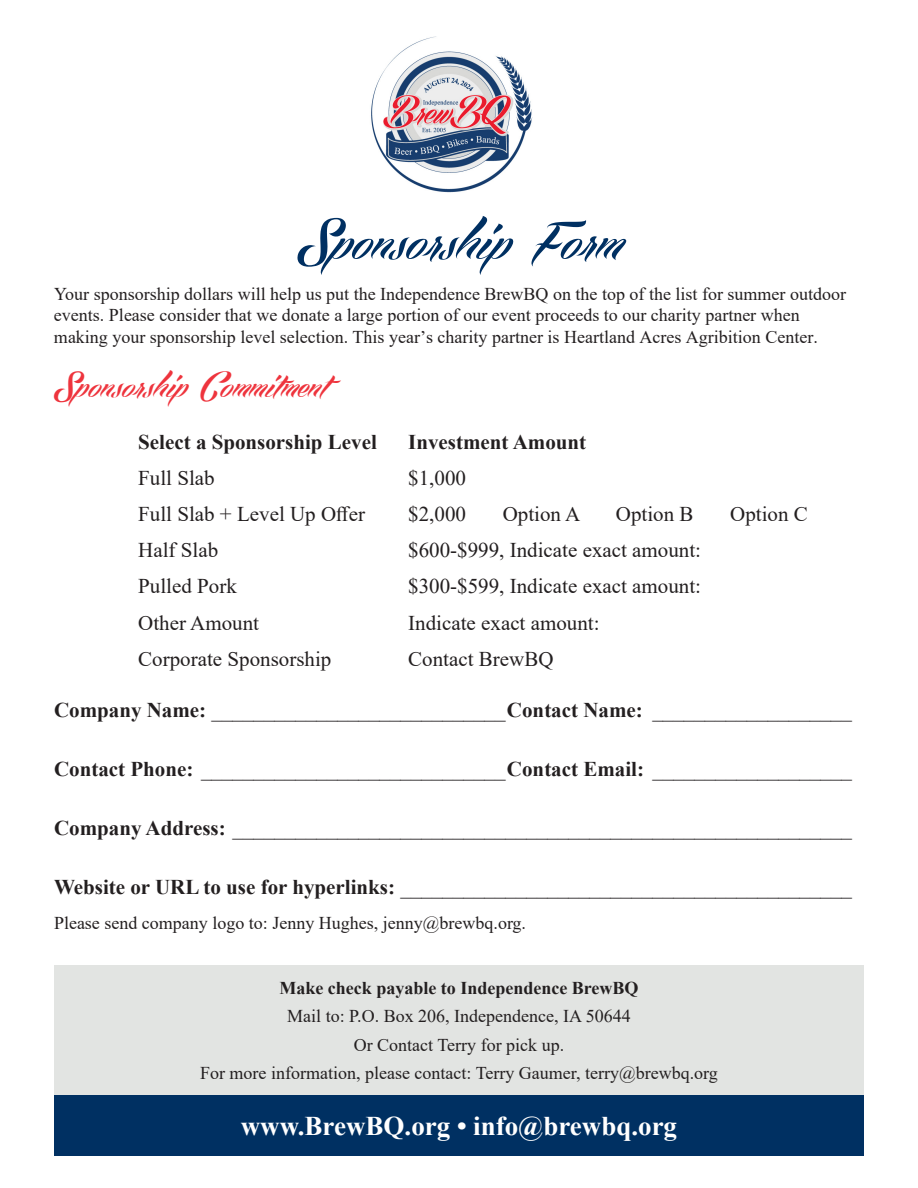
<style>
.page{position:relative;width:918px;height:1188px;background:#fff}
.page>*{position:absolute;margin:0;border:0;box-sizing:border-box;transform-origin:0 0}
.t1{font:60px "Echinos Park Script PERSONALUSEON";letter-spacing:.01em;color:#003062}
.t2{font:37.5px "Echinos Park Script PERSONALUSEON";letter-spacing:.01em;color:#ee343d}
.t3{font:700 27px "Times New Roman";color:#fff}
.t4{font:21px "Times New Roman";color:#231f20}
.t5{font:700 21px "Times New Roman";color:#231f20}
.t6{font:18px/21.6px "Times New Roman";color:#231f20}
.t7{font:700 18px "Times New Roman";color:#231f20}
.s1{font-weight:700}
</style>
<div class="page">
<div style="left:54px;top:966px;width:810px;height:129px;background:#e2e4e2"></div>
<div style="left:54px;top:1095px;width:810px;height:61px;background:#003062"></div>
<img style="left:371px;top:36px;width:162px;height:157px">
<h1 class="t1" style="left:297px;top:204px;width:325px">Sponsorship Form</h1>
<p class="t6" style="left:54px;top:282px;width:794px">Your sponsorship dollars will help us put the Independence BrewBQ on the top of the list for summer outdoor events. Please consider that we donate a large portion of our event proceeds to our charity partner when making your sponsorship level selection. This year’s charity partner is Heartland Acres Agribition Center.</p>
<h2 class="t2" style="left:54px;top:362px;width:274px">Sponsorship Commitment</h2>
<p class="t5" style="left:138px;top:426px;width:240px">Select a Sponsorship Level</p>
<p class="t5" style="left:408px;top:426px;width:179px">Investment Amount</p>
<p class="t4" style="left:138px;top:463px;width:78px">Full Slab</p>
<p class="t4" style="left:408px;top:463px;width:59px">$1,000</p>
<p class="t4" style="left:138px;top:499px;width:228px">Full Slab + Level Up Offer</p>
<p class="t4" style="left:408px;top:499px;width:59px">$2,000</p>
<p class="t4" style="left:503px;top:499px;width:79px">Option A</p>
<p class="t4" style="left:616px;top:499px;width:79px">Option B</p>
<p class="t4" style="left:730px;top:499px;width:79px">Option C</p>
<p class="t4" style="left:138px;top:535px;width:81px">Half Slab</p>
<p class="t4" style="left:408px;top:535px;width:294px">$600-$999, Indicate exact amount:</p>
<p class="t4" style="left:138px;top:572px;width:100px">Pulled Pork</p>
<p class="t4" style="left:408px;top:572px;width:294px">$300-$599, Indicate exact amount:</p>
<p class="t4" style="left:138px;top:608px;width:122px">Other Amount</p>
<p class="t4" style="left:408px;top:608px;width:193px">Indicate exact amount:</p>
<p class="t4" style="left:138px;top:644px;width:195px">Corporate Sponsorship</p>
<p class="t4" style="left:408px;top:644px;width:147px">Contact BrewBQ</p>
<p class="t4" style="left:54px;top:695px;width:799px"><span class="s1">Company Name:</span> ____________________________<span class="s1">Contact Name:</span> ___________________</p>
<p class="t4" style="left:54px;top:754px;width:800px"><span class="s1">Contact Phone:</span> _____________________________<span class="s1">Contact Email:</span> ___________________</p>
<p class="t4" style="left:54px;top:813px;width:800px"><span class="s1">Company Address:</span> ___________________________________________________________</p>
<p class="t4" style="left:54px;top:872px;width:800px"><span class="s1">Website or URL to use for hyperlinks:</span> ___________________________________________</p>
<p class="t6" style="left:54px;top:911px;width:474px">Please send company logo to: Jenny Hughes, jenny@brewbq.org.</p>
<p class="t7" style="left:279px;top:975px;width:361px">Make check payable to Independence BrewBQ</p>
<p class="t6" style="left:200px;top:1002px;width:519px;line-height:28.3px;text-align:center">Mail to: P.O. Box 206, Independence, IA 50644<br>Or Contact Terry for pick up.<br>For more information, please contact: Terry Gaumer, terry@brewbq.org</p>
<p class="t3" style="left:241px;top:1106px;width:438px">www.BrewBQ.org • info@brewbq.org</p>
</div>
